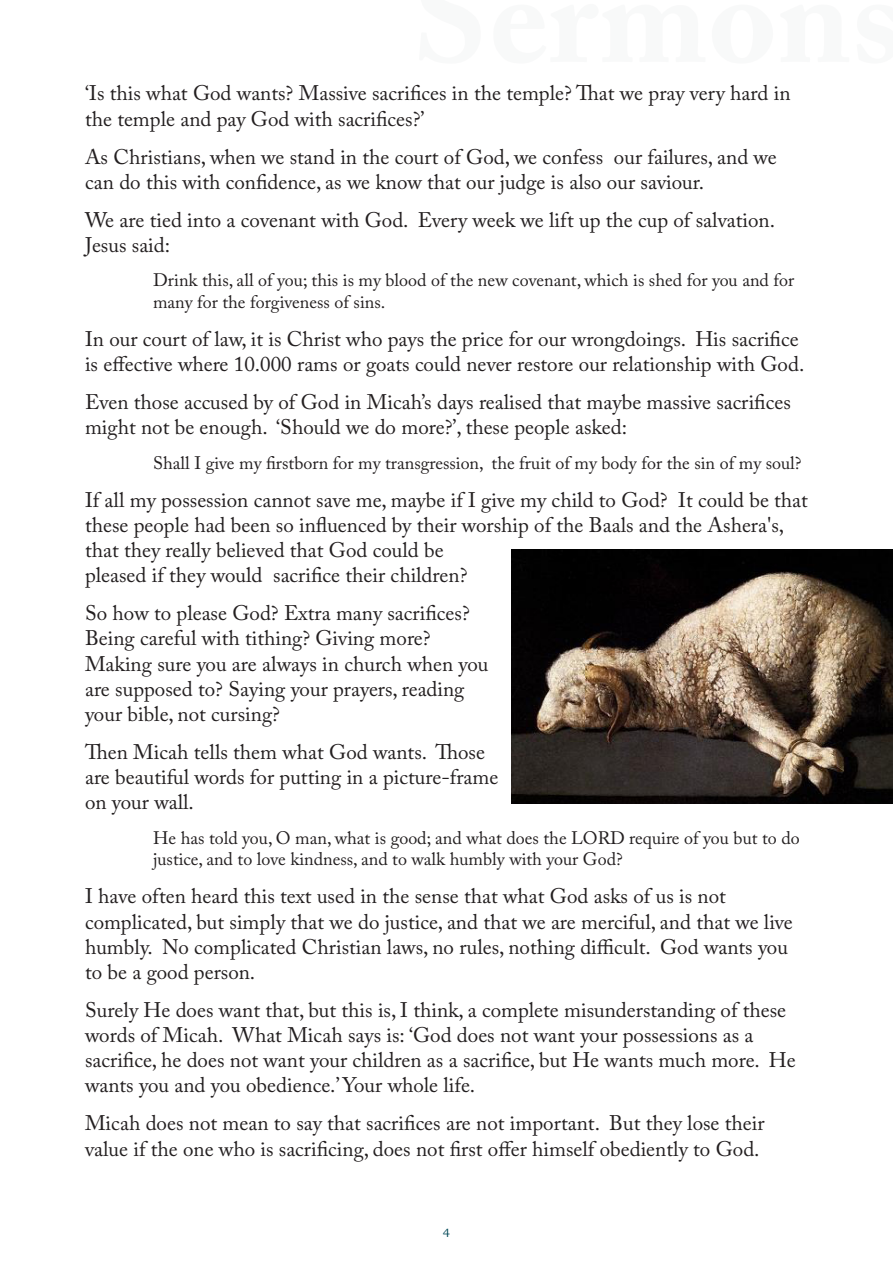
<style>
.page{position:relative;width:893px;height:1263px;background:#fff}
.page>*{position:absolute;margin:0;border:0;box-sizing:border-box;transform-origin:0 0}
.Text_2{font:21px/25.2px "Adobe Caslon Pro";color:#231f20}
.Indent{font:18px/21.6px "Adobe Caslon Pro";color:#231f20}
.t1{font:12px "Bookman Old Style";color:#034958}
</style>
<div class="page">
<img style="left:511px;top:550px;width:382px;height:254px">
<p class="Text_2" style="left:85px;top:81px;width:707px">I s‘ this what God wants? Massive sacrifices in the temple? That we pray very hard in the temple and pay God with sacrifices ‘?</p>
<p class="Text_2" style="left:614px;top:144px;width:164px">our failures, and we</p>
<p class="Text_2" style="left:85px;top:144px;width:620px">As Christians, when we stand in the court of God, we confess<br>can do this with confidence, as we know that our judge is also our saviour.</p>
<p class="Text_2" style="left:85px;top:207px;width:692px">We are tied into a covenant with God. Every week we lift up the cup of salvation.<br>Jesus said:</p>
<p class="Indent" style="left:153px;top:269px;width:643px">Drink this, all of you; this is my blood of the new covenant, which is shed for you and for many for the forgiveness of sins.</p>
<p class="Text_2" style="left:85px;top:326px;width:721px">In our court of law isit, Christ who pays the price for our wrongdoings. His sacrifice is effective where 10.000 rams or goats could never restore our relationship with God.</p>
<p class="Text_2" style="left:85px;top:389px;width:707px">Even those accused by of God in Micahs’ days realised that maybe massive sacrifices might not be enough. ‘Should we do more ,? ’ these people asked:</p>
<p class="Indent" style="left:153px;top:452px;width:650px">Shall I give my firstborn for my transgression, the fruit of my body for the sin of my soul?</p>
<p class="Text_2" style="left:678px;top:487px;width:131px">It could be that</p>
<p class="Text_2" style="left:85px;top:487px;width:584px">If all my possession cannot save me, maybe Iif give my child to God?</p>
<p class="Text_2" style="left:85px;top:512px;width:701px">these people had been so influenced by their worship of the Baals and the Ashera ,s'</p>
<p class="Text_2" style="left:85px;top:537px;width:360px">that they really believed that God could be</p>
<p class="Text_2" style="left:273px;top:562px;width:196px">sacrifice their children?</p>
<p class="Text_2" style="left:85px;top:562px;width:179px">pleased if they would</p>
<p class="Text_2" style="left:85px;top:600px;width:405px">So how to please God? Extra many sacrifices?<br>Being careful with tithing? Giving more?<br>Making sure you are always in church when you are supposed to? Saying your prayers, reading your bible, not cursing?</p>
<p class="Text_2" style="left:85px;top:739px;width:415px">Then Micah tells them what God wants. Those are beautiful words for putting in a picture-frame on your wall.</p>
<p class="Indent" style="left:153px;top:827px;width:648px">He has told you O, man, what is good; and what does the LORD require of you but to do justice, and to love kindness, and to walk humbly with your God?</p>
<p class="Text_2" style="left:85px;top:883px;width:709px">I have often heard this text used in the sense that what God asks of us is not complicated, but simply that we do justice, and that we are merciful, and that we live humbly. No complicated Christian laws, no rules, nothing difficult. God wants you to be a good person.</p>
<p class="Text_2" style="left:85px;top:997px;width:712px">Surely He does want that, but this is I, think a, complete misunderstanding of these words of Micah. What Micah says is ‘: God does not want your possessions as a sacrifice, he does not want your children as a sacrifice, but He wants much more. He wants you and you obedience ’. Your whole life.</p>
<p class="Text_2" style="left:85px;top:1110px;width:681px">Micah does not mean to say that sacrifices are not important. But they lose their value if the one who is sacrificing, does not first offer himself obediently to God.</p>
<p class="t1" style="left:443px;top:1225px;width:9px">4</p>
</div>
